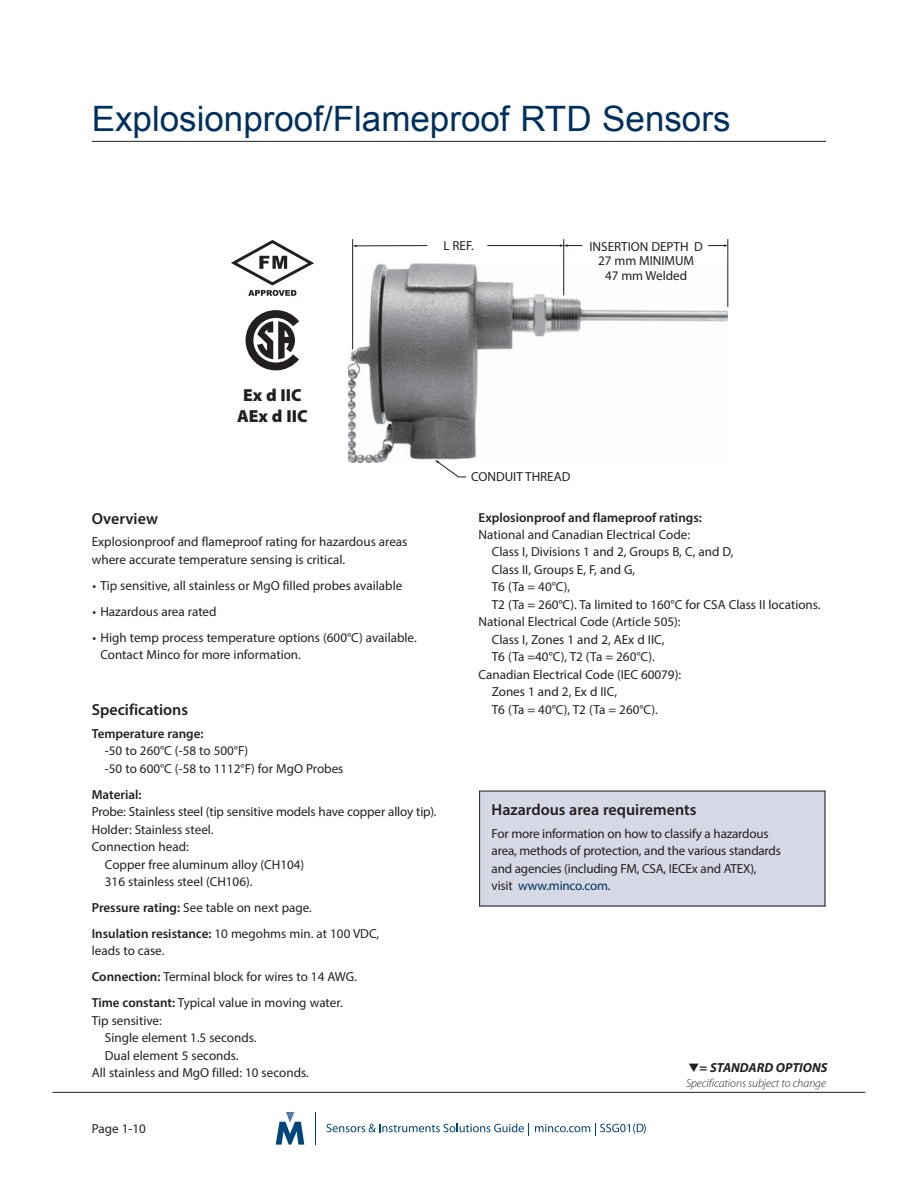
<style>
.page{position:relative;width:918px;height:1188px;background:#fff}
.page>*{position:absolute;margin:0;border:0;box-sizing:border-box;transform-origin:0 0}
.t1{font:34.95px "Arial";color:#00305e}
.t2{font:900 17.55px/21px "Myriad Pro";color:#231f20;text-align:center}
.t3{font:600 16.05px "Myriad Pro";color:#231f20}
.t4{font:13.05px/17.5px "Myriad Pro";color:#231f20}
.t5{font:600 13.05px "Myriad Pro";color:#231f20}
.t6{font:italic 700 13.05px "Myriad Pro";color:#231f20}
.t7{font:italic 300 11.7px "Myriad Pro";letter-spacing:-.005em;color:#231f20}
.s1{font-weight:600}
.s2{color:#00305e}
.s3{font-style:normal}
</style>
<div class="page">
<hr style="left:92px;top:141px;width:734px;height:1px;background:#231f20">
<hr style="left:52px;top:1092px;width:813px;height:1px;background:#231f20">
<hr style="left:315px;top:1112px;width:1px;height:33px;background:#00447c">
<svg style="left:276px;top:1112px;width:28px;height:33px"></svg>
<svg style="left:327px;top:1123px;width:202px;height:12px"></svg>
<svg style="left:535px;top:1123px;width:111px;height:12px"></svg>
<img style="left:348px;top:264px;width:380px;height:199px">
<hr style="left:352px;top:239px;width:1px;height:110px;background:#231f20">
<hr style="left:563px;top:239px;width:1px;height:56px;background:#231f20">
<hr style="left:356px;top:245px;width:71px;height:1px;background:#231f20">
<hr style="left:487px;top:245px;width:74px;height:1px;background:#231f20">
<hr style="left:728px;top:239px;width:1px;height:68px;background:#231f20">
<svg style="left:708px;top:244px;width:20px;height:3px"></svg>
<svg style="left:560px;top:244px;width:22px;height:3px"></svg>
<svg style="left:435px;top:460px;width:32px;height:17px"></svg>
<svg style="left:231px;top:240px;width:83px;height:56px"></svg>
<svg style="left:246px;top:310px;width:53px;height:60px"></svg>
<div style="left:479px;top:791px;width:346px;height:115px;background:#d6d9e5"></div>
<hr style="left:479px;top:791px;width:1px;height:115px;background:#231f20">
<hr style="left:825px;top:791px;width:1px;height:115px;background:#231f20">
<hr style="left:479px;top:791px;width:346px;height:1px;background:#231f20">
<hr style="left:479px;top:906px;width:346px;height:1px;background:#231f20">
<h1 class="t1" style="left:92px;top:99px;width:640px">Explosionproof/Flameproof RTD Sensors</h1>
<p class="t4" style="left:444px;top:236px;width:32px">L REF.</p>
<p class="t4" style="left:589px;top:239px;width:115px;line-height:14.5px;text-align:center">INSERTION DEPTH D<br>27 mm MINIMUM<br>47 mm Welded</p>
<h2 class="t2" style="left:237px;top:385px;width:72px">Ex d IIC<br>AEx d IIC</h2>
<p class="t3" style="left:92px;top:512px;width:68px">Overview</p>
<p class="t4" style="left:92px;top:534px;width:317px">Explosionproof and flameproof rating for hazardous areas where accurate temperature sensing is critical.</p>
<p class="t4" style="left:92px;top:577px;width:311px">• Tip sensitive, all stainless or MgO filled probes available</p>
<p class="t4" style="left:92px;top:603px;width:126px">• Hazardous area rated</p>
<p class="t4" style="left:100px;top:629px;width:318px;text-indent:-8px">• High temp process temperature options (600°C) available.<br>Contact Minco for more information.</p>
<p class="t3" style="left:92px;top:704px;width:98px">Specifications</p>
<p class="t5" style="left:92px;top:728px;width:113px">Temperature range:</p>
<p class="t4" style="left:105px;top:743px;width:240px">-50 to 260°C (-58 to 500°F)<br>-50 to 600°C (-58 to 1112°F) for MgO Probes</p>
<p class="t5" style="left:92px;top:789px;width:51px">Material:</p>
<p class="t4" style="left:92px;top:804px;width:346px">Probe: Stainless steel (tip sensitive models have copper alloy tip).</p>
<p class="t4" style="left:92px;top:821px;width:123px">Holder: Stainless steel.</p>
<p class="t4" style="left:92px;top:839px;width:99px">Connection head:</p>
<p class="t4" style="left:105px;top:856px;width:201px">Copper free aluminum alloy (CH104)</p>
<p class="t4" style="left:105px;top:874px;width:149px">316 stainless steel (CH106).</p>
<p class="t4" style="left:92px;top:895px;width:289px;line-height:26px"><span class="s1">Pressure rating:</span> See table on next page.<br><span class="s1">Insulation resistance:</span> 10 megohms min. at 100 VDC,</p>
<p class="t4" style="left:92px;top:939px;width:267px;line-height:26px">leads to case.<br><span class="s1">Connection:</span> Terminal block for wires to 14 AWG.<br><span class="s1">Time constant:</span> Typical value in moving water.</p>
<p class="t4" style="left:92px;top:1012px;width:72px">Tip sensitive:</p>
<p class="t4" style="left:105px;top:1030px;width:153px">Single element 1.5 seconds.</p>
<p class="t4" style="left:105px;top:1047px;width:135px">Dual element 5 seconds.</p>
<p class="t4" style="left:92px;top:1065px;width:219px">All stainless and MgO filled: 10 seconds.</p>
<p class="t4" style="left:92px;top:1120px;width:56px">Page 1-10</p>
<p class="t4" style="left:471px;top:468px;width:101px">CONDUIT THREAD</p>
<p class="t5" style="left:479px;top:512px;width:225px">Explosionproof and flameproof ratings:</p>
<p class="t4" style="left:479px;top:527px;width:213px">National and Canadian Electrical Code:</p>
<p class="t4" style="left:492px;top:544px;width:243px">Class I, Divisions 1 and 2, Groups B, C, and D,</p>
<p class="t4" style="left:492px;top:562px;width:145px">Class II, Groups E, F, and G,</p>
<p class="t4" style="left:492px;top:579px;width:80px">T6 (Ta = 40°C),</p>
<p class="t4" style="left:492px;top:597px;width:330px">T2 (Ta = 260°C). Ta limited to 160°C for CSA Class II locations.</p>
<p class="t4" style="left:479px;top:614px;width:203px">National Electrical Code (Article 505):</p>
<p class="t4" style="left:492px;top:632px;width:174px">Class I, Zones 1 and 2, AEx d IIC,</p>
<p class="t4" style="left:492px;top:649px;width:165px">T6 (Ta =40°C), T2 (Ta = 260°C).</p>
<p class="t4" style="left:479px;top:667px;width:204px">Canadian Electrical Code (IEC 60079):</p>
<p class="t4" style="left:492px;top:684px;width:127px">Zones 1 and 2, Ex d IIC,</p>
<p class="t4" style="left:492px;top:701px;width:168px">T6 (Ta = 40°C), T2 (Ta = 260°C).</p>
<p class="t3" style="left:492px;top:804px;width:206px">Hazardous area requirements</p>
<p class="t4" style="left:492px;top:825px;width:291px">For more information on how to classify a hazardous area, methods of protection, and the various standards and agencies (including FM, CSA, IECEx and ATEX), visit <span class="s2">www.minco.com</span>.</p>
<p class="t6" style="left:700px;top:1060px;width:129px"><span class="s3">=</span> STANDARD OPTIONS</p>
<p class="t7" style="left:686px;top:1078px;width:141px">Specifications subject to change</p>
</div>
